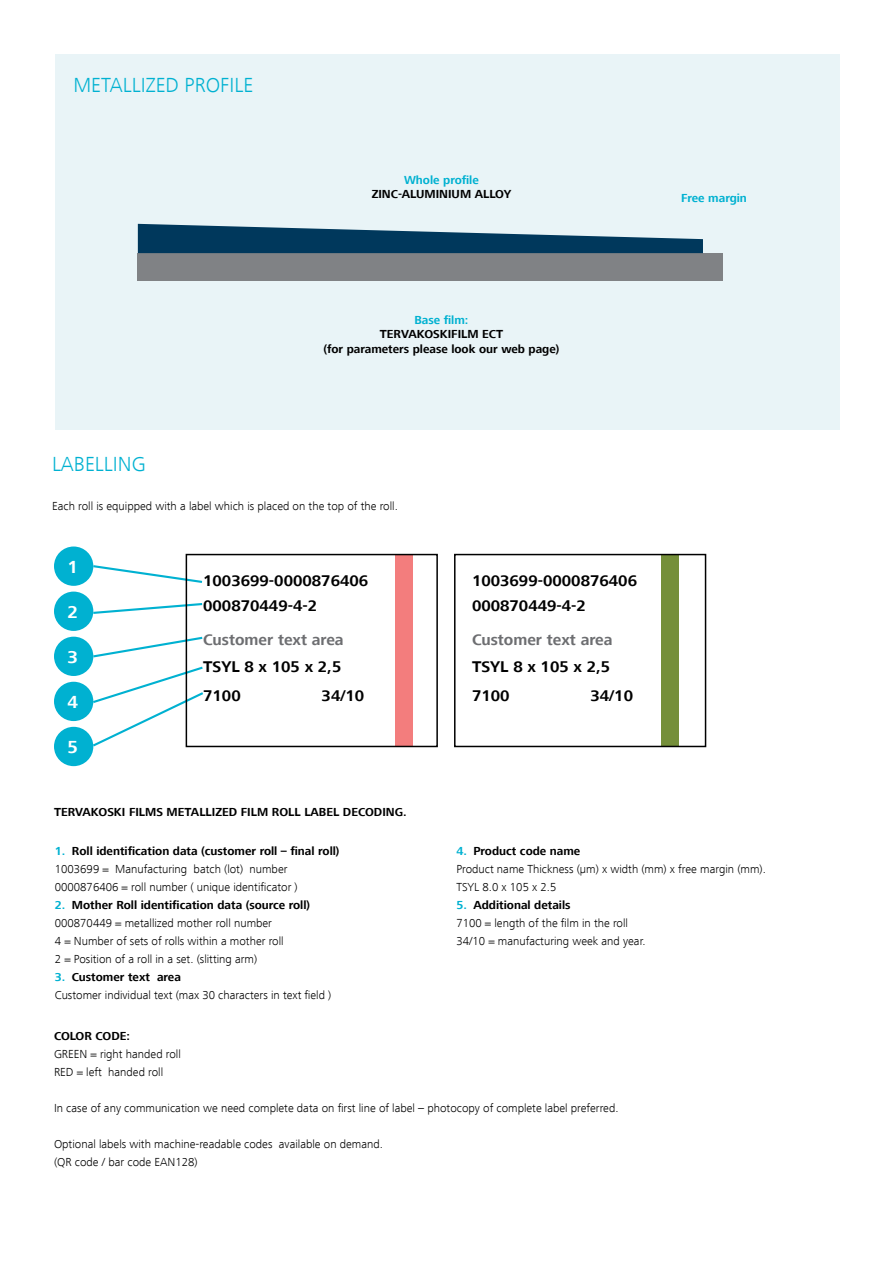
<style>
.page{position:relative;width:893px;height:1263px;background:#fff}
.page>*{position:absolute;margin:0;border:0;box-sizing:border-box;transform-origin:0 0}
.t1{font:300 21px "Frutiger Next LT";color:#00b1d1}
.t2{font:700 18px "Frutiger Next LT";color:#fff}
.t3{font:700 16.05px "Frutiger Next LT";color:#000}
.t4{font:700 16.05px "Frutiger Next LT";color:#6d6e71}
.t5{font:300 12px/18px "Frutiger Next LT";color:#000}
.t6{font:700 12px/14.4px "Frutiger Next LT";color:#000;text-align:center}
.t7{font:700 12px "Frutiger Next LT";color:#00b1d1}
.s1{font-weight:700;color:#00b1d1}
.s2{font-weight:700}
</style>
<div class="page">
<div style="left:395px;top:554px;width:17px;height:192px;background:#f37d7d"></div>
<div style="left:662px;top:554px;width:17px;height:192px;background:#758f3a"></div>
<div style="left:55px;top:54px;width:785px;height:375px;background:#e9f4f7"></div>
<div style="left:138px;top:253px;width:585px;height:27px;background:#808285"></div>
<svg style="left:138px;top:224px;width:565px;height:29px"></svg>
<div style="left:54px;top:546px;width:39px;height:40px;background:#00b1d1;border-radius:50%"></div>
<div style="left:54px;top:592px;width:39px;height:39px;background:#00b1d1;border-radius:50%"></div>
<div style="left:54px;top:637px;width:39px;height:39px;background:#00b1d1;border-radius:50%"></div>
<div style="left:54px;top:682px;width:39px;height:39px;background:#00b1d1;border-radius:50%"></div>
<div style="left:54px;top:727px;width:39px;height:39px;background:#00b1d1;border-radius:50%"></div>
<svg style="left:91px;top:564px;width:112px;height:20px"></svg>
<svg style="left:91px;top:602px;width:112px;height:13px"></svg>
<svg style="left:91px;top:635px;width:112px;height:24px"></svg>
<svg style="left:90px;top:665px;width:116px;height:83px"></svg>
<div style="left:186px;top:554px;width:252px;height:193px;border:2px solid #000"></div>
<div style="left:454px;top:554px;width:252px;height:193px;border:2px solid #000"></div>
<h1 class="t1" style="left:73px;top:73px;width:181px">METALLIZED PROFILE</h1>
<p class="t7" style="left:404px;top:173px;width:76px">Whole profile</p>
<p class="t6" style="left:372px;top:187px;width:141px">ZINC-ALUMINIUM ALLOY</p>
<p class="t7" style="left:414px;top:313px;width:56px">Base film:</p>
<p class="t6" style="left:324px;top:327px;width:237px">TERVAKOSKIFILM ECT<br>(for parameters please look our web page)</p>
<h1 class="t1" style="left:52px;top:452px;width:95px">LABELLING</h1>
<p class="t5" style="left:52px;top:497px;width:347px">Each roll is equipped with a label which is placed on the top of the roll.</p>
<h2 class="t2" style="left:67px;top:557px;width:12px">1</h2>
<h2 class="t2" style="left:67px;top:602px;width:12px">2</h2>
<h2 class="t2" style="left:67px;top:647px;width:12px">3</h2>
<h2 class="t2" style="left:67px;top:692px;width:12px">4</h2>
<h2 class="t2" style="left:67px;top:737px;width:12px">5</h2>
<h3 class="t3" style="left:203px;top:571px;width:167px">1003699-0000876406</h3>
<h3 class="t3" style="left:472px;top:571px;width:167px">1003699-0000876406</h3>
<h3 class="t3" style="left:203px;top:597px;width:115px">000870449-4-2</h3>
<h3 class="t3" style="left:472px;top:597px;width:115px">000870449-4-2</h3>
<h3 class="t4" style="left:203px;top:630px;width:142px">Customer text area</h3>
<h3 class="t4" style="left:472px;top:630px;width:142px">Customer text area</h3>
<h3 class="t3" style="left:203px;top:658px;width:140px">TSYL 8 x 105 x 2,5</h3>
<h3 class="t3" style="left:472px;top:658px;width:140px">TSYL 8 x 105 x 2,5</h3>
<h3 class="t3" style="left:203px;top:687px;width:39px">7100</h3>
<h3 class="t3" style="left:322px;top:687px;width:44px">34/10</h3>
<h3 class="t3" style="left:472px;top:687px;width:39px">7100</h3>
<h3 class="t3" style="left:590px;top:687px;width:44px">34/10</h3>
<p class="t6" style="left:54px;top:804px;width:354px">TERVAKOSKI FILMS METALLIZED FILM ROLL LABEL DECODING.</p>
<p class="t7" style="left:681px;top:191px;width:67px">Free margin</p>
<p class="t5" style="left:55px;top:842px;width:286px"><span class="s1">1.</span> <span class="s2">Roll identification data (customer roll – final roll)<br></span>1003699 = Manufacturing batch (lot) number<br>0000876406 = roll number ( unique identificator )</p>
<p class="t5" style="left:55px;top:896px;width:257px"><span class="s1">2.</span> <span class="s2">Mother Roll identification data (source roll)<br></span>000870449 = metallized mother roll number<br>4 = Number of sets of rolls within a mother roll<br>2 = Position of a roll in a set. (slitting arm)</p>
<p class="t5" style="left:55px;top:968px;width:278px"><span class="s1">3.</span> <span class="s2">Customer text area<br></span>Customer individual text (max 30 characters in text field )</p>
<p class="t5" style="left:456px;top:842px;width:311px"><span class="s1">4.</span> <span class="s2">Product code name<br></span>Product name Thickness (µm) x width (mm) x free margin (mm).<br>TSYL 8.0 x 105 x 2.5</p>
<p class="t5" style="left:456px;top:896px;width:191px"><span class="s1">5.</span> <span class="s2">Additional details<br></span>7100 = length of the film in the roll<br>34/10 = manufacturing week and year.</p>
<p class="t6" style="left:54px;top:1029px;width:78px">COLOR CODE:</p>
<p class="t5" style="left:54px;top:1045px;width:128px">GREEN = right handed roll<br>RED = left handed roll</p>
<p class="t5" style="left:54px;top:1099px;width:566px">In case of any communication we need complete data on first line of label – photocopy of complete label preferred.</p>
<p class="t5" style="left:54px;top:1135px;width:331px">Optional labels with machine-readable codes available on demand. (QR code / bar code EAN128)</p>
</div>
